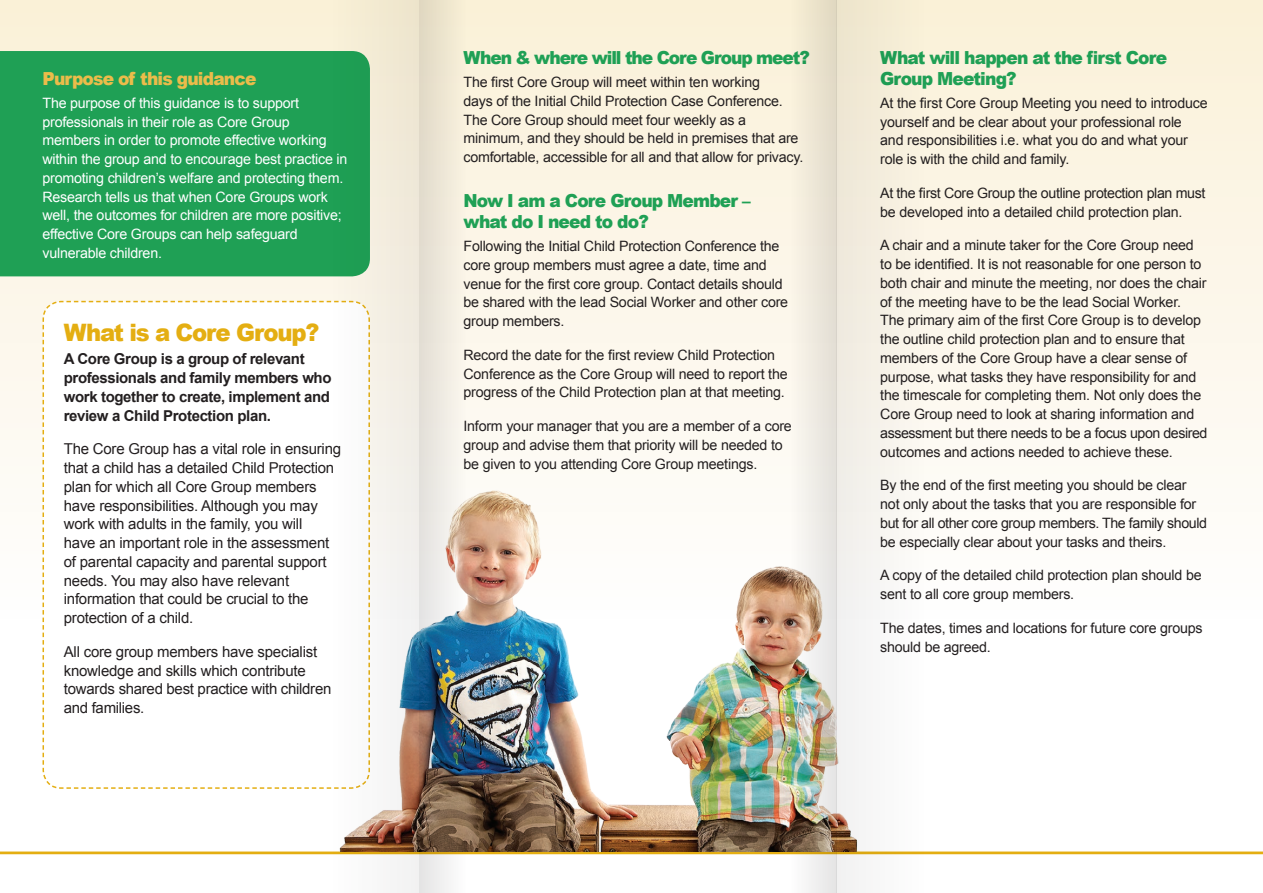
<style>
.page{position:relative;width:1263px;height:893px;background:#fff}
.page>*{position:absolute;margin:0;border:0;box-sizing:border-box;transform-origin:0 0}
.t1{font:900 24px "Arial";letter-spacing:-.05em;color:#e4ae12;scale:.95 1}
.t2{font:900 18px/21px "Arial";letter-spacing:-.05em;color:#1fa055;scale:.95 1}
.t3{font:900 18px "Arial";letter-spacing:-.05em;color:#ebbc4a;scale:.95 1}
.t4{font:15px/18.8px "Arial";letter-spacing:-.015em;color:#231f20}
.t5{font:700 15px/18.8px "Arial";letter-spacing:-.025em;color:#231f20}
.t6{font:14.25px/18.8px "Arial";letter-spacing:-.015em;color:#231f20}
.t7{font:14.25px/18.8px "Arial";letter-spacing:-.015em;color:#fff}
</style>
<div class="page">
<div style="left:0;top:0;width:1263px;height:619px;background:linear-gradient(to bottom,#faf1d8,#fefefe)"></div>
<div style="left:0;top:51px;width:331px;height:225px;background:#1fa055"></div>
<svg style="left:42px;top:300px;width:289px;height:489px"></svg>
<hr style="left:0;top:851px;width:1263px;height:3px;background:#e4ae12">
<img style="left:320px;top:470px;width:628px;height:381px">
<div style="left:836px;top:0;width:89px;height:893px;background:linear-gradient(to bottom,#f4ecd8,#f6f6f8)"></div>
<img style="left:790px;top:0;width:46px;height:893px">
<svg style="left:331px;top:0;width:88px;height:893px"></svg>
<img style="left:419px;top:0;width:47px;height:893px">
<p class="t3" style="left:43px;top:65px;width:227px">Purpose of this guidance</p>
<p class="t7" style="left:43px;top:93px;width:306px">The purpose of this guidance is to support professionals in their role as Core Group members in order to promote effective working within the group and to encourage best practice in promoting children’s welfare and protecting them.<br>Research tells us that when Core Groups work well, the outcomes for children are more positive; effective Core Groups can help safeguard vulnerable children.</p>
<p class="t1" style="left:64px;top:315px;width:271px">What is a Core Group?</p>
<p class="t5" style="left:64px;top:350px;width:269px">A Core Group is a group of relevant professionals and family members who work together to create, implement and review a Child Protection plan.</p>
<p class="t4" style="left:64px;top:440px;width:279px">The Core Group has a vital role in ensuring that a child has a detailed Child Protection plan for which all Core Group members have responsibilities. Although you may work with adults in the family, you will<br>have an important role in the assessment of parental capacity and parental support needs. You may also have relevant information that could be crucial to the protection of a child.</p>
<p class="t4" style="left:64px;top:642px;width:269px">All core group members have specialist knowledge and skills which contribute towards shared best practice with children and families.</p>
<p class="t2" style="left:463px;top:47px;width:366px">When &amp; where will the Core Group meet?</p>
<p class="t6" style="left:463px;top:73px;width:341px">The first Core Group will meet within ten working<br>days of the Initial Child Protection Case Conference.<br>The Core Group should meet four weekly as a minimum, and they should be held in premises that are comfortable, accessible for all and that allow for privacy.</p>
<p class="t2" style="left:463px;top:190px;width:304px">Now I am a Core Group Member – what do I need to do?</p>
<p class="t6" style="left:463px;top:237px;width:326px">Following the Initial Child Protection Conference the core group members must agree a date, time and venue for the first core group. Contact details should be shared with the lead Social Worker and other core group members.</p>
<p class="t6" style="left:463px;top:345px;width:326px">Record the date for the first review Child Protection<br>Conference as the Core Group will need to report the progress of the Child Protection plan at that meeting.</p>
<p class="t6" style="left:463px;top:417px;width:330px">Inform your manager that you are a member of a core group and advise them that priority will be needed to be given to you attending Core Group meetings.</p>
<p class="t2" style="left:880px;top:46px;width:304px">What will happen at the first Core<br>Group Meeting?</p>
<p class="t6" style="left:880px;top:93px;width:329px">At the first Core Group Meeting you need to introduce yourself and be clear about your professional role and responsibilities i.e. what you do and what your role is with the child and family.</p>
<p class="t6" style="left:880px;top:183px;width:327px">At the first Core Group the outline protection plan must be developed into a detailed child protection plan.</p>
<p class="t6" style="left:880px;top:236px;width:329px">A chair and a minute taker for the Core Group need to be identified. It is not reasonable for one person to both chair and minute the meeting, nor does the chair of the meeting have to be the lead Social Worker.<br>The primary aim of the first Core Group is to develop the outline child protection plan and to ensure that members of the Core Group have a clear sense of purpose, what tasks they have responsibility for and the timescale for completing them. Not only does the Core Group need to look at sharing information and assessment but there needs to be a focus upon desired outcomes and actions needed to achieve these.</p>
<p class="t6" style="left:880px;top:476px;width:328px">By the end of the first meeting you should be clear not only about the tasks that you are responsible for but for all other core group members. The family should be especially clear about your tasks and theirs.</p>
<p class="t6" style="left:880px;top:566px;width:323px">A copy of the detailed child protection plan should be sent to all core group members.</p>
<p class="t6" style="left:880px;top:618px;width:324px">The dates, times and locations for future core groups should be agreed.</p>
</div>
